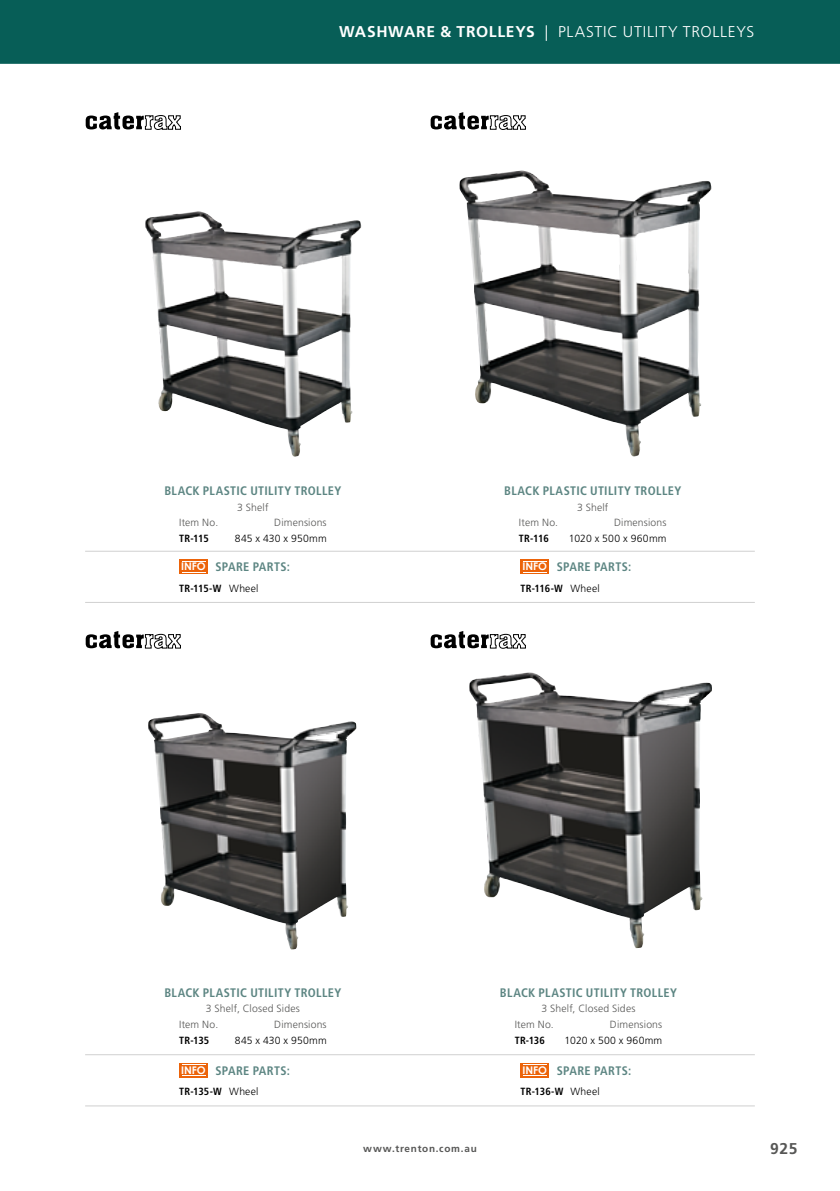
<style>
.page{position:relative;width:840px;height:1191px;background:#fff}
.page>*{position:absolute;margin:0;border:0;box-sizing:border-box;transform-origin:0 0}
.t1{font:300 15.6px "Frutiger LT Std";letter-spacing:.05em;color:#fff}
.t2{font:700 15.6px "Frutiger LT Std";color:#575756}
.t3{font:700 condensed 12.4px "Frutiger LT Std";letter-spacing:.025em;color:#5c8582}
.t4{font:700 10.6px "Century Gothic";color:#fff}
.t5{font:300 10.4px "Frutiger LT Std";letter-spacing:.02em;color:#575756}
.t6{font:700 condensed 10.4px "Frutiger LT Std";letter-spacing:.005em;color:#000}
.t7{font:300 10.4px "Frutiger LT Std";letter-spacing:.02em;color:#000}
.t8{font:700 10px "Frutiger LT Std";letter-spacing:.075em;color:#575756}
.s1{font-weight:700}
.s2{font-weight:300;font-stretch:normal}
</style>
<div class="page">
<svg style="left:0;top:0;width:839px;height:64px;background:#0b6059"></svg>
<img style="left:145px;top:211px;width:216px;height:246px">
<img style="left:459px;top:171px;width:252px;height:286px">
<img style="left:148px;top:713px;width:208px;height:236px">
<img style="left:469px;top:672px;width:243px;height:276px">
<svg style="left:86px;top:631px;width:94px;height:17px"></svg>
<svg style="left:430px;top:631px;width:95px;height:17px"></svg>
<svg style="left:86px;top:112px;width:94px;height:18px"></svg>
<svg style="left:430px;top:112px;width:95px;height:18px"></svg>
<div style="left:35px;top:0;width:719px;height:63px;background:#075e57"></div>
<hr style="left:85px;top:602px;width:669px;height:1px;background:#d0d0d0">
<hr style="left:85px;top:1054px;width:669px;height:1px;background:#d0d0d0">
<hr style="left:85px;top:551px;width:669px;height:1px;background:#d0d0d0">
<hr style="left:85px;top:1105px;width:669px;height:1px;background:#d0d0d0">
<div style="left:179px;top:1063px;width:29px;height:14px;background:#ec6309"></div>
<svg style="left:182px;top:1064px;width:23px;height:1px"></svg>
<svg style="left:182px;top:1075px;width:23px;height:1px"></svg>
<div style="left:179px;top:559px;width:29px;height:15px;background:#ec6309"></div>
<svg style="left:182px;top:561px;width:23px;height:1px"></svg>
<svg style="left:182px;top:572px;width:23px;height:1px"></svg>
<div style="left:520px;top:1063px;width:29px;height:14px;background:#ec6309"></div>
<svg style="left:523px;top:1064px;width:23px;height:1px"></svg>
<svg style="left:523px;top:1075px;width:23px;height:1px"></svg>
<div style="left:520px;top:559px;width:29px;height:15px;background:#ec6309"></div>
<svg style="left:523px;top:561px;width:23px;height:1px"></svg>
<svg style="left:523px;top:572px;width:23px;height:1px"></svg>
<p class="t1" style="left:339px;top:23px;width:416px"><span class="s1">WASHWARE &amp; TROLLEYS</span> | PLASTIC UTILITY TROLLEYS</p>
<p class="t3" style="left:164px;top:483px;width:178px">BLACK PLASTIC UTILITY TROLLEY</p>
<p class="t5" style="left:237px;top:501px;width:33px">3 Shelf</p>
<p class="t3" style="left:504px;top:483px;width:178px">BLACK PLASTIC UTILITY TROLLEY</p>
<p class="t5" style="left:576px;top:501px;width:33px">3 Shelf</p>
<p class="t5" style="left:179px;top:516px;width:41px">Item No.</p>
<p class="t5" style="left:274px;top:516px;width:54px">Dimensions</p>
<p class="t6" style="left:179px;top:532px;width:31px">TR-115</p>
<p class="t7" style="left:235px;top:532px;width:93px">845 x 430 x 950mm</p>
<p class="t5" style="left:518px;top:516px;width:41px">Item No.</p>
<p class="t5" style="left:613px;top:516px;width:54px">Dimensions</p>
<p class="t6" style="left:518px;top:532px;width:31px">TR-116</p>
<p class="t7" style="left:568px;top:532px;width:99px">1020 x 500 x 960mm</p>
<p class="t4" style="left:181px;top:560px;width:26px">INFO</p>
<p class="t3" style="left:215px;top:560px;width:76px">SPARE PARTS:</p>
<p class="t4" style="left:522px;top:560px;width:26px">INFO</p>
<p class="t3" style="left:556px;top:560px;width:76px">SPARE PARTS:</p>
<p class="t6" style="left:179px;top:582px;width:81px">TR-115-W <span class="s2">Wheel</span></p>
<p class="t6" style="left:520px;top:582px;width:81px">TR-116-W <span class="s2">Wheel</span></p>
<p class="t3" style="left:164px;top:985px;width:178px">BLACK PLASTIC UTILITY TROLLEY</p>
<p class="t5" style="left:206px;top:1002px;width:95px">3 Shelf, Closed Sides</p>
<p class="t3" style="left:499px;top:985px;width:178px">BLACK PLASTIC UTILITY TROLLEY</p>
<p class="t5" style="left:541px;top:1002px;width:95px">3 Shelf, Closed Sides</p>
<p class="t5" style="left:179px;top:1018px;width:41px">Item No.</p>
<p class="t5" style="left:274px;top:1018px;width:54px">Dimensions</p>
<p class="t6" style="left:179px;top:1033px;width:32px">TR-135</p>
<p class="t7" style="left:235px;top:1034px;width:93px">845 x 430 x 950mm</p>
<p class="t5" style="left:514px;top:1018px;width:41px">Item No.</p>
<p class="t5" style="left:609px;top:1018px;width:54px">Dimensions</p>
<p class="t6" style="left:514px;top:1033px;width:32px">TR-136</p>
<p class="t7" style="left:564px;top:1034px;width:99px">1020 x 500 x 960mm</p>
<p class="t4" style="left:181px;top:1063px;width:26px">INFO</p>
<p class="t3" style="left:215px;top:1063px;width:76px">SPARE PARTS:</p>
<p class="t4" style="left:522px;top:1063px;width:26px">INFO</p>
<p class="t3" style="left:556px;top:1063px;width:76px">SPARE PARTS:</p>
<p class="t6" style="left:179px;top:1085px;width:81px">TR-135-W <span class="s2">Wheel</span></p>
<p class="t6" style="left:520px;top:1085px;width:81px">TR-136-W <span class="s2">Wheel</span></p>
<p class="t8" style="left:363px;top:1142px;width:115px">www.trenton.com.au</p>
<p class="t2" style="left:769px;top:1139px;width:29px">925</p>
</div>
